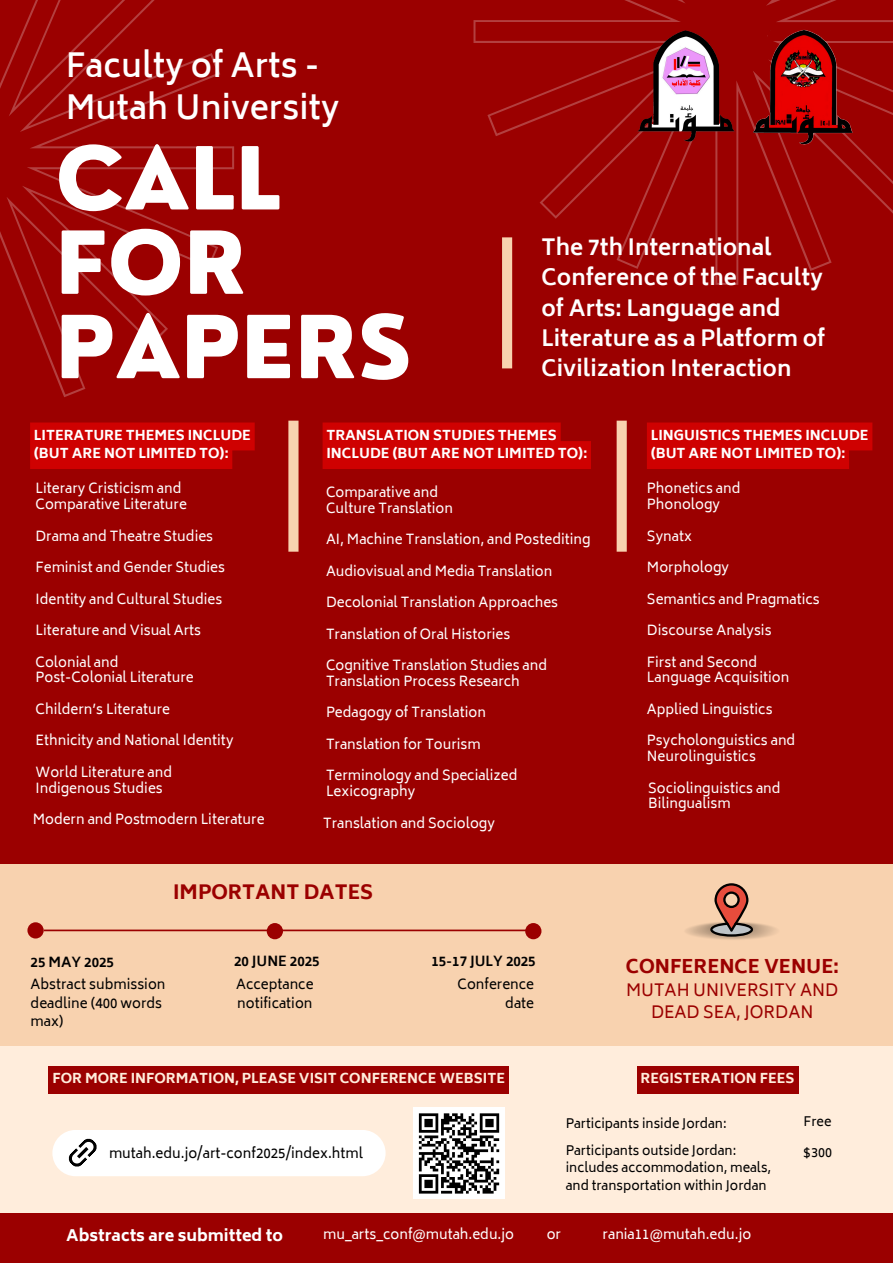
<style>
.page{position:relative;width:893px;height:1263px;background:#fff}
.page>*{position:absolute;margin:0;border:0;box-sizing:border-box;transform-origin:0 0}
.t1{font:800 84.53px/84.4px "Nourd";color:#fff}
.t2{font:600 32.25px/41.6px "Biryani";color:#fff}
.t3{font:700 21.75px/30.4px "Biryani";color:#fff}
.t4{font:800 19.5px "Biryani";color:#9b0000}
.t5{font:800 18.67px "Biryani";color:#9b0000}
.t6{font:16.42px/22.5px "Biryani";color:#9b0000;text-align:center}
.t7{font:800 15.75px "Biryani";color:#fff}
.t8{font:13.5px/15.8px "Biryani";color:#fff}
.t9{font:800 13.5px/18.5px "Biryani";color:#fff}
.t10{font:13.5px/18.5px "Biryani";color:#000}
.t11{font:800 13.5px "Biryani";color:#ffeddc}
.t12{font:700 13.5px "Biryani";color:#000}
.t13{font:12.75px/17.4px "Biryani";color:#000}
</style>
<div class="page">
<div style="left:0;top:0;width:892px;height:1262px;background:#9b0000"></div>
<div style="left:0;top:864px;width:893px;height:202px;background:#f8d2af"></div>
<div style="left:0;top:1045px;width:893px;height:167px;background:#ffeddc"></div>
<hr style="left:44px;top:929px;width:490px;height:2px;background:#9b0000">
<div style="left:27px;top:922px;width:17px;height:16px;background:#9b0000;border-radius:50%"></div>
<div style="left:267px;top:923px;width:16px;height:16px;background:#9b0000;border-radius:50%"></div>
<div style="left:525px;top:923px;width:16px;height:16px;background:#9b0000;border-radius:50%"></div>
<div style="left:52px;top:1130px;width:333px;height:46px;background:#fff;border-radius:23px"></div>
<svg style="left:68px;top:1138px;width:29px;height:29px"></svg>
<svg style="left:0;top:0;width:234px;height:397px"></svg>
<div style="left:502px;top:237px;width:10px;height:131px;background:#f8d2af"></div>
<svg style="left:473px;top:0;width:420px;height:285px"></svg>
<img style="left:753px;top:30px;width:103px;height:119px">
<div style="left:288px;top:421px;width:10px;height:131px;background:#f8d2af"></div>
<div style="left:616px;top:421px;width:11px;height:131px;background:#f8d2af"></div>
<img style="left:629px;top:30px;width:113px;height:113px">
<div style="left:30px;top:422px;width:225px;height:47px;background:#cf0101"></div>
<div style="left:322px;top:422px;width:269px;height:47px;background:#cf0101"></div>
<div style="left:413px;top:1108px;width:92px;height:91px;background:#fff"></div>
<svg style="left:418px;top:1113px;width:82px;height:81px"></svg>
<svg style="left:710px;top:883px;width:43px;height:54px"></svg>
<div style="left:647px;top:422px;width:225px;height:47px;background:#cf0101"></div>
<div style="left:49px;top:1066px;width:460px;height:28px;background:#9b0000"></div>
<div style="left:637px;top:1066px;width:161px;height:28px;background:#9b0000"></div>
<p class="t2" style="left:66px;top:45px;width:275px">Faculty of Arts -<br>Mutah University</p>
<h2 class="t1" style="left:55px;top:136px;width:358px">CALL<br>FOR<br>PAPERS</h2>
<p class="t3" style="left:541px;top:232px;width:285px">The 7th International<br>Conference of the Faculty of Arts: Language and<br>Literature as a Platform of<br>Civilization Interaction</p>
<h1 class="t9" style="left:34px;top:426px;width:218px">LITERATURE THEMES INCLUDE (BUT ARE NOT LIMITED TO):</h1>
<p class="t9" style="left:326px;top:426px;width:262px">TRANSLATION STUDIES THEMES<br>INCLUDE (BUT ARE NOT LIMITED TO):</p>
<p class="t8" style="left:36px;top:481px;width:147px">Literary Cristicism and</p>
<p class="t8" style="left:36px;top:497px;width:153px">Comparative Literature</p>
<h3 class="t8" style="left:36px;top:528px;width:179px">Drama and Theatre Studies</h3>
<p class="t8" style="left:36px;top:560px;width:191px">Feminist and Gender Studies</p>
<p class="t8" style="left:36px;top:591px;width:188px">Identity and Cultural Studies</p>
<p class="t8" style="left:36px;top:623px;width:167px">Literature and Visual Arts</p>
<p class="t8" style="left:36px;top:654px;width:84px">Colonial and</p>
<p class="t8" style="left:36px;top:670px;width:160px">Post-Colonial Literature</p>
<p class="t8" style="left:36px;top:701px;width:136px">Childern’s Literature</p>
<p class="t8" style="left:36px;top:733px;width:199px">Ethnicity and National Identity</p>
<p class="t8" style="left:36px;top:764px;width:138px">World Literature and</p>
<p class="t8" style="left:36px;top:780px;width:129px">Indigenous Studies</p>
<p class="t8" style="left:33px;top:812px;width:233px">Modern and Postmodern Literature</p>
<p class="t8" style="left:326px;top:484px;width:114px">Comparative and</p>
<p class="t8" style="left:326px;top:500px;width:128px">Culture Translation</p>
<p class="t8" style="left:326px;top:531px;width:266px">AI, Machine Translation, and Postediting</p>
<p class="t8" style="left:326px;top:563px;width:228px">Audiovisual and Media Translation</p>
<p class="t8" style="left:326px;top:594px;width:234px">Decolonial Translation Approaches</p>
<p class="t8" style="left:326px;top:626px;width:186px">Translation of Oral Histories</p>
<p class="t8" style="left:326px;top:657px;width:223px">Cognitive Translation Studies and</p>
<p class="t8" style="left:326px;top:673px;width:195px">Translation Process Research</p>
<p class="t8" style="left:326px;top:705px;width:161px">Pedagogy of Translation</p>
<p class="t8" style="left:326px;top:736px;width:156px">Translation for Tourism</p>
<p class="t8" style="left:326px;top:768px;width:193px">Terminology and Specialized</p>
<p class="t8" style="left:326px;top:783px;width:91px">Lexicography</p>
<p class="t8" style="left:323px;top:815px;width:173px">Translation and Sociology</p>
<p class="t4" style="left:173px;top:880px;width:202px">IMPORTANT DATES</p>
<p class="t12" style="left:31px;top:954px;width:85px">25 MAY 2025</p>
<p class="t12" style="left:234px;top:953px;width:87px">20 JUNE 2025</p>
<p class="t12" style="left:431px;top:953px;width:106px">15-17 JULY 2025</p>
<p class="t10" style="left:31px;top:975px;width:136px">Abstract submission deadline (400 words max)</p>
<p class="t10" style="left:236px;top:975px;width:79px">Acceptance notification</p>
<p class="t10" style="left:457px;top:975px;width:78px;text-align:right">Conference date</p>
<p class="t11" style="left:52px;top:1071px;width:454px">FOR MORE INFORMATION, PLEASE VISIT CONFERENCE WEBSITE</p>
<p class="t9" style="left:650px;top:426px;width:219px">LINGUISTICS THEMES INCLUDE (BUT ARE NOT LIMITED TO):</p>
<p class="t8" style="left:647px;top:481px;width:95px">Phonetics and</p>
<p class="t8" style="left:647px;top:497px;width:75px">Phonology</p>
<h4 class="t8" style="left:647px;top:528px;width:46px">Synatx</h4>
<p class="t8" style="left:647px;top:560px;width:84px">Morphology</p>
<p class="t8" style="left:647px;top:591px;width:174px">Semantics and Pragmatics</p>
<p class="t8" style="left:647px;top:623px;width:126px">Discourse Analysis</p>
<p class="t8" style="left:647px;top:654px;width:112px">First and Second</p>
<p class="t8" style="left:647px;top:670px;width:144px">Language Acquisition</p>
<p class="t8" style="left:647px;top:701px;width:127px">Applied Linguistics</p>
<p class="t8" style="left:647px;top:733px;width:150px">Psycholonguistics and<br>Neurolinguistics</p>
<p class="t8" style="left:648px;top:780px;width:134px">Sociolinguistics and<br>Bilingualism</p>
<p class="t5" style="left:626px;top:955px;width:214px">CONFERENCE VENUE:</p>
<p class="t6" style="left:626px;top:979px;width:214px">MUTAH UNIVERSITY AND<br>DEAD SEA, JORDAN</p>
<p class="t11" style="left:640px;top:1071px;width:155px">REGISTERATION FEES</p>
<p class="t10" style="left:109px;top:1144px;width:255px">mutah.edu.jo/art-conf2025/index.html</p>
<p class="t13" style="left:566px;top:1114px;width:162px">Participants inside Jordan:</p>
<p class="t13" style="left:566px;top:1142px;width:172px">Participants outside Jordan:</p>
<p class="t13" style="left:566px;top:1159px;width:207px">includes accommodation, meals, and transportation within Jordan</p>
<p class="t7" style="left:66px;top:1226px;width:218px">Abstracts are submitted to</p>
<p class="t8" style="left:323px;top:1226px;width:192px">mu_arts_conf@mutah.edu.jo</p>
<p class="t8" style="left:547px;top:1226px;width:16px">or</p>
<p class="t8" style="left:602px;top:1226px;width:150px">rania11@mutah.edu.jo</p>
<p class="t13" style="left:803px;top:1113px;width:29px">Free</p>
<p class="t13" style="left:803px;top:1143px;width:30px">$300</p>
</div>
